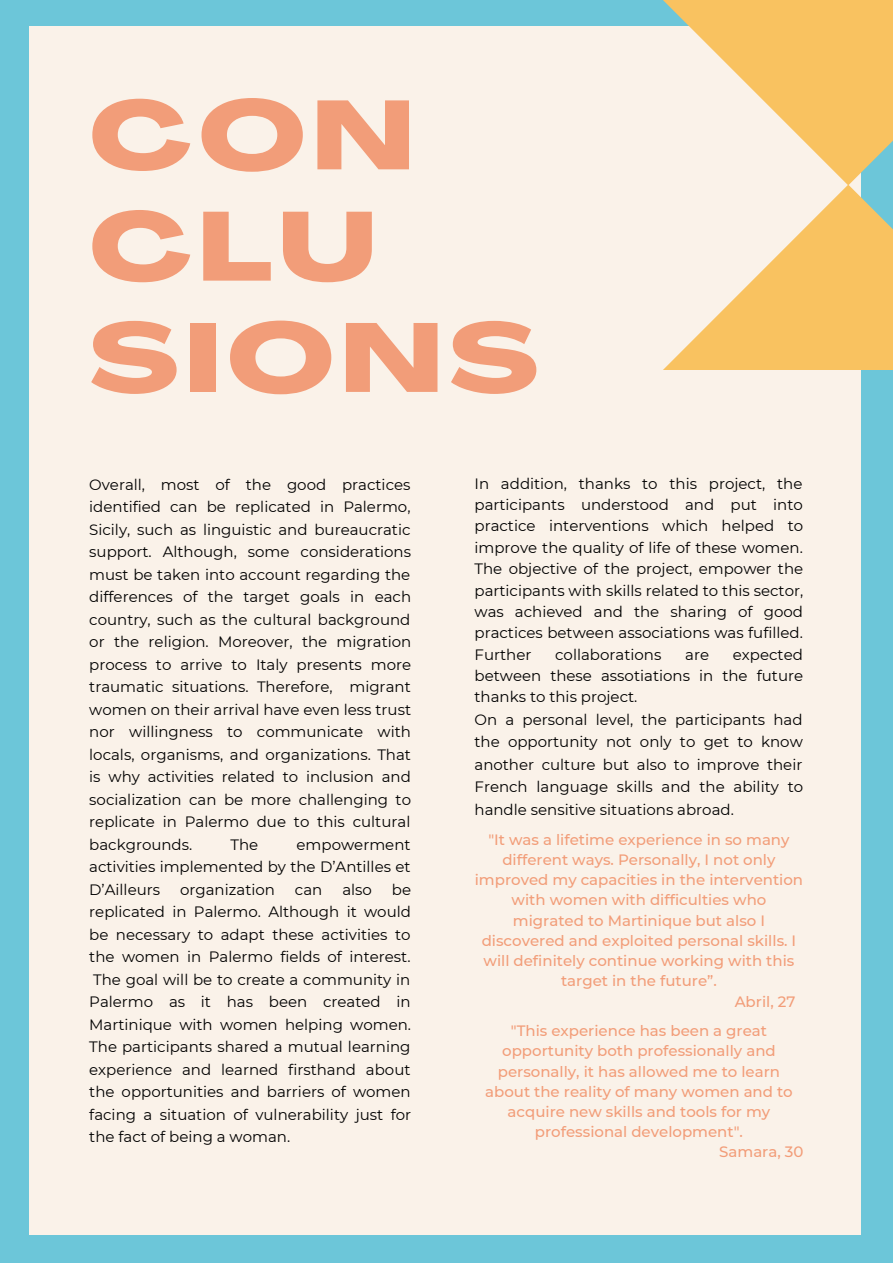
<style>
.page{position:relative;width:893px;height:1264px;background:#fff}
.page>*{position:absolute;margin:0;border:0;box-sizing:border-box;transform-origin:0 0}
.t1{font:800 96.15px/111.3px "Agrandir Grand";letter-spacing:.07em;color:#f29d79}
.t2{font:15px/22.5px "Montserrat";color:#000;text-align:justify}
.t3{font:500 15px "Montserrat";color:#f29d79}
</style>
<div class="page">
<div style="left:0;top:0;width:892px;height:1262px;background:#6cc6d9"></div>
<div style="left:29px;top:26px;width:831px;height:1209px;background:#faf2e9"></div>
<svg style="left:663px;top:0;width:229px;height:370px;fill:#f9c260"></svg>
<h1 class="t1" style="left:89px;top:90px;width:450px">CON<br>CLU<br>SIONS</h1>
<p class="t2" style="left:89px;top:473px;width:323px">Overall, most of the good practices identified can be replicated in Palermo, Sicily, such as linguistic and bureaucratic support. Although, some considerations must be taken into account regarding the differences of the target goals in each country, such as the cultural background or the religion. Moreover, the migration process to arrive to Italy presents more traumatic situations. Therefore, migrant women on their arrival have even less trust nor willingness to communicate with locals, organisms, and organizations. That is why activities related to inclusion and socialization can be more challenging to replicate in Palermo due to this cultural backgrounds.</p>
<p class="t2" style="left:230px;top:833px;width:29px">The</p>
<p class="t2" style="left:89px;top:833px;width:323px;text-indent:207px">empowerment activities implemented by the D’Antilles et D’Ailleurs</p>
<p class="t2" style="left:89px;top:878px;width:323px;text-indent:302px">be replicated in Palermo. Although it would be necessary to adapt these activities to the women in Palermo fields of interest.<br>The goal will be to create a community in Palermo as it has been created in Martinique with women helping women.<br>The participants shared a mutual learning experience and learned firsthand about the opportunities and barriers of women facing a situation of vulnerability just for the fact of being a woman.</p>
<p class="t2" style="left:180px;top:878px;width:96px">organization</p>
<p class="t2" style="left:295px;top:878px;width:29px">can</p>
<p class="t2" style="left:342px;top:878px;width:31px">also</p>
<p class="t2" style="left:474px;top:472px;width:330px;line-height:21.3px">In addition, thanks to this project, the participants understood and put into practice interventions which helped to improve the quality of life of these women.<br>The objective of the project, empower the participants with skills related to this sector, was achieved and the sharing of good practices between associations was fufilled.<br>Further</p>
<p class="t2" style="left:474px;top:643px;width:330px;text-align:left;text-indent:258px">expected between these assotiations in the future thanks to this project.<br>On a personal level, the participants had the opportunity not only to get to know another culture but also to improve their French language skills and the ability to handle sensitive situations abroad.</p>
<p class="t3" style="left:488px;top:830px;width:303px">"It was a lifetime experience in so many</p>
<p class="t3" style="left:502px;top:850px;width:274px">different ways. Personally, I not only</p>
<p class="t3" style="left:474px;top:870px;width:330px">improved my capacities in the intervention</p>
<p class="t3" style="left:511px;top:890px;width:256px">with women with difficulties who</p>
<p class="t3" style="left:513px;top:911px;width:253px">migrated to Martinique but also I</p>
<p class="t3" style="left:481px;top:931px;width:316px">discovered and exploited personal skills. I</p>
<p class="t3" style="left:483px;top:951px;width:312px">will definitely continue working with this</p>
<p class="t3" style="left:561px;top:971px;width:157px">target in the future”.</p>
<p class="t3" style="left:734px;top:992px;width:62px">Abril, 27</p>
<p class="t3" style="left:511px;top:1021px;width:258px">"This experience has been a great</p>
<p class="t3" style="left:502px;top:1041px;width:275px">opportunity both professionally and</p>
<p class="t3" style="left:498px;top:1061px;width:284px">personally, it has allowed me to learn</p>
<p class="t3" style="left:485px;top:1082px;width:309px">about the reality of many women and to</p>
<p class="t3" style="left:507px;top:1102px;width:264px">acquire new skills and tools for my</p>
<p class="t3" style="left:535px;top:1122px;width:209px">professional development".</p>
<p class="t3" style="left:719px;top:1142px;width:86px">Samara, 30</p>
<p class="t2" style="left:555px;top:643px;width:108px">collaborations</p>
<p class="t2" style="left:685px;top:643px;width:25px">are</p>
</div>
